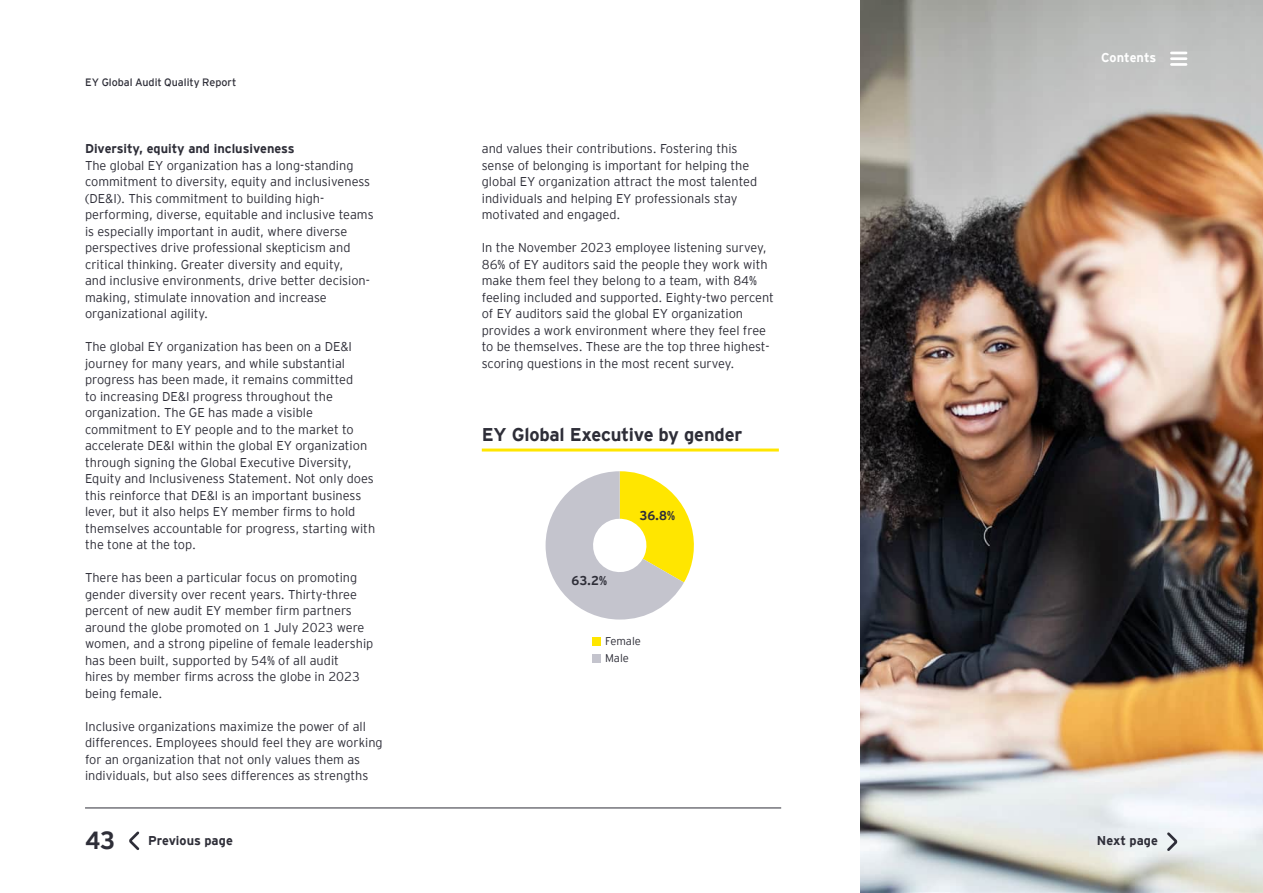
<style>
.page{position:relative;width:1263px;height:893px;background:#fff}
.page>*{position:absolute;margin:0;border:0;box-sizing:border-box;transform-origin:0 0}
.t1{font:700 24.75px "EY Interstate";color:#2e2e38}
.Chart_Heading{font:700 18.45px "EY Interstate";letter-spacing:-.01em;color:#2e2e38}
.Body_copy{font:300 12.75px/16.5px "EY Interstate";color:#2e2e38}
.Body_copy-2{font:700 12.75px "EY Interstate";color:#2e2e38}
.Base_body_copy{font:700 12.75px "EY Interstate";color:#2e2e38}
.Base_body_copy-2{font:700 12.75px "EY Interstate";color:#fff}
.Chart_Legend{font:300 11.25px "EY Interstate";color:#2e2e38}
.t2{font:300 10.65px "EY Interstate";color:#2e2e38}
</style>
<div class="page">
<img style="left:860px;top:0;width:403px;height:893px">
<div style="left:592px;top:654px;width:8px;height:9px;background:#c4c4cd"></div>
<div style="left:592px;top:637px;width:8px;height:9px;background:#ffe600"></div>
<svg style="left:546px;top:471px;width:148px;height:149px"></svg>
<hr style="left:482px;top:448px;width:297px;height:3px;background:#ffe600">
<hr style="left:85px;top:807px;width:696px;height:1px;background:#2e2e38">
<svg style="left:129px;top:831px;width:11px;height:19px"></svg>
<svg style="left:1165px;top:830px;width:15px;height:23px"></svg>
<svg style="left:1171px;top:52px;width:15px;height:2px"></svg>
<hr style="left:1171px;top:57px;width:15px;height:3px;background:#fff">
<hr style="left:1171px;top:63px;width:15px;height:3px;background:#fff">
<p class="t2" style="left:85px;top:75px;width:153px">EY Global Audit Quality Report</p>
<p class="Body_copy-2" style="left:85px;top:139px;width:211px">Diversity, equity and inclusiveness</p>
<p class="Body_copy" style="left:85px;top:156px;width:290px">The global EY organization has a long-standing commitment to diversity, equity and inclusiveness (DE&amp;I). This commitment to building high&shy;performing, diverse, equitable and inclusive teams is especially important in audit, where diverse perspectives drive professional skepticism and critical thinking. Greater diversity and equity,<br>and inclusive environments, drive better decision&shy;making, stimulate innovation and increase organizational agility.</p>
<p class="Body_copy" style="left:85px;top:337px;width:292px">The global EY organization has been on a DE&amp;I journey for many years, and while substantial progress has been made, it remains committed<br>to increasing DE&amp;I progress throughout the organization. The GE has made a visible commitment to EY people and to the market to accelerate DE&amp;I within the global EY organization through signing the Global Executive Diversity, Equity and Inclusiveness Statement. Not only does this reinforce that DE&amp;I is an important business lever, but it also helps EY member firms to hold themselves accountable for progress, starting with the tone at the top.</p>
<p class="Body_copy" style="left:85px;top:568px;width:290px">There has been a particular focus on promoting gender diversity over recent years. Thirty-three percent of new audit EY member firm partners around the globe promoted on 1 July 2023 were women, and a strong pipeline of female leadership has been built, supported by 54% of all audit<br>hires by member firms across the globe in 2023 being female.</p>
<p class="Body_copy" style="left:85px;top:717px;width:299px">Inclusive organizations maximize the power of all differences. Employees should feel they are working for an organization that not only values them as individuals, but also sees differences as strengths</p>
<p class="Body_copy" style="left:482px;top:139px;width:277px">and values their contributions. Fostering this sense of belonging is important for helping the global EY organization attract the most talented individuals and helping EY professionals stay motivated and engaged.</p>
<p class="Body_copy" style="left:482px;top:238px;width:294px">In the November 2023 employee listening survey, 86% of EY auditors said the people they work with make them feel they belong to a team, with 84% feeling included and supported. Eighty-two percent of EY auditors said the global EY organization provides a work environment where they feel free to be themselves. These are the top three highest&shy;scoring questions in the most recent survey.</p>
<p class="Chart_Heading" style="left:482px;top:421px;width:262px">EY Global Executive by gender</p>
<p class="Body_copy-2" style="left:571px;top:571px;width:37px">63.2%</p>
<p class="Body_copy-2" style="left:639px;top:506px;width:37px">36.8%</p>
<p class="Chart_Legend" style="left:605px;top:633px;width:37px">Female</p>
<p class="Chart_Legend" style="left:605px;top:650px;width:25px">Male</p>
<p class="Base_body_copy-2" style="left:1101px;top:49px;width:57px">Contents</p>
<p class="t1" style="left:85px;top:822px;width:32px">43</p>
<p class="Base_body_copy" style="left:148px;top:832px;width:86px">Previous page</p>
<p class="Base_body_copy" style="left:1097px;top:832px;width:63px">Next page</p>
</div>
